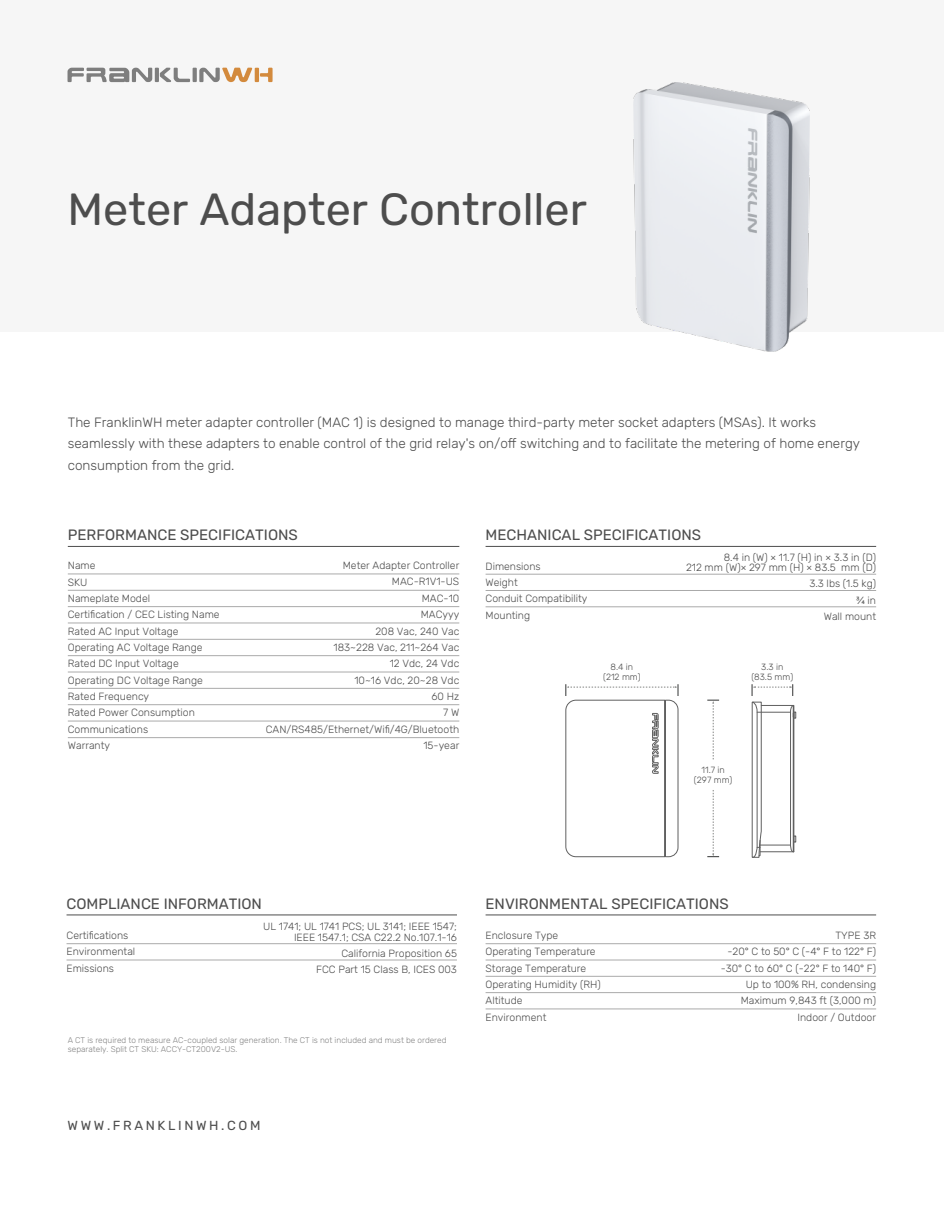
<style>
.page{position:relative;width:944px;height:1214px;background:#fff}
.page>*{position:absolute;margin:0;border:0;box-sizing:border-box;transform-origin:0 0}
.t1{font:45px "Rubik";color:#4d4d4d}
.t2{font:15px "Rubik";color:#4d4d4d}
.t3{font:300 13.5px/21px "Rubik";color:#4d4d4d}
.t4{font:13.05px "Rubik";letter-spacing:.2em;color:#4d4d4d}
.t5{font:300 10.5px/16.4px "Rubik";color:#4d4d4d;text-align:right}
.t6{font:300 9px/10.6px "Rubik";color:#4d4d4d;text-align:center}
.t7{font:300 8.25px/9px "Rubik";color:#858585}
</style>
<div class="page">
<div style="left:0;top:0;width:944px;height:332px;background:#f4f4f4"></div>
<hr style="left:155px;top:68px;width:4px;height:14px;background:#7e7e7e">
<svg style="left:160px;top:68px;width:30px;height:14px"></svg>
<div style="left:192px;top:68px;width:5px;height:14px;background:#7e7e7e"></div>
<svg style="left:67px;top:68px;width:85px;height:14px"></svg>
<svg style="left:199px;top:68px;width:53px;height:14px"></svg>
<svg style="left:260px;top:68px;width:12px;height:14px"></svg>
<hr style="left:255px;top:68px;width:4px;height:14px;background:#d38a3d">
<hr style="left:68px;top:721px;width:391px;height:1px;background:#aaa">
<hr style="left:68px;top:737px;width:391px;height:1px;background:#aaa">
<hr style="left:68px;top:606px;width:391px;height:1px;background:#aaa">
<hr style="left:68px;top:622px;width:391px;height:1px;background:#aaa">
<hr style="left:68px;top:590px;width:391px;height:1px;background:#aaa">
<hr style="left:68px;top:573px;width:391px;height:1px;background:#aaa">
<hr style="left:68px;top:639px;width:391px;height:1px;background:#aaa">
<hr style="left:68px;top:655px;width:391px;height:1px;background:#aaa">
<hr style="left:68px;top:671px;width:391px;height:1px;background:#aaa">
<hr style="left:68px;top:688px;width:391px;height:1px;background:#aaa">
<hr style="left:68px;top:704px;width:391px;height:1px;background:#aaa">
<hr style="left:68px;top:546px;width:391px;height:1px;background:#4d4d4d">
<hr style="left:485px;top:590px;width:391px;height:1px;background:#aaa">
<hr style="left:485px;top:606px;width:391px;height:1px;background:#aaa">
<hr style="left:485px;top:574px;width:391px;height:1px;background:#aaa">
<hr style="left:485px;top:546px;width:391px;height:1px;background:#4d4d4d">
<hr style="left:485px;top:959px;width:391px;height:1px;background:#aaa">
<hr style="left:485px;top:976px;width:391px;height:1px;background:#aaa">
<hr style="left:485px;top:943px;width:391px;height:1px;background:#aaa">
<hr style="left:485px;top:992px;width:391px;height:1px;background:#aaa">
<hr style="left:485px;top:1008px;width:391px;height:1px;background:#aaa">
<hr style="left:485px;top:914px;width:391px;height:1px;background:#4d4d4d">
<hr style="left:66px;top:959px;width:391px;height:1px;background:#aaa">
<hr style="left:66px;top:943px;width:391px;height:1px;background:#aaa">
<hr style="left:66px;top:914px;width:391px;height:1px;background:#4d4d4d">
<svg style="left:707px;top:700px;width:12px;height:60px"></svg>
<svg style="left:707px;top:790px;width:12px;height:67px"></svg>
<svg style="left:565px;top:684px;width:113px;height:173px"></svg>
<svg style="left:751px;top:684px;width:45px;height:173px"></svg>
<img style="left:633px;top:82px;width:176px;height:269px">
<h1 class="t1" style="left:67px;top:184px;width:521px">Meter Adapter Controller</h1>
<p class="t3" style="left:68px;top:412px;width:793px">The FranklinWH meter adapter controller (MAC 1) is designed to manage third-party meter socket adapters (MSAs). It works seamlessly with these adapters to enable control of the grid relay's on/off switching and to facilitate the metering of home energy consumption from the grid.</p>
<h2 class="t2" style="left:68px;top:526px;width:232px">PERFORMANCE SPECIFICATIONS</h2>
<p class="t5" style="left:68px;top:557px;width:153px;text-align:left">Name<br>SKU<br>Nameplate Model<br>Certification / CEC Listing Name<br>Rated AC Input Voltage<br>Operating AC Voltage Range<br>Rated DC Input Voltage<br>Operating DC Voltage Range<br>Rated Frequency<br>Rated Power Consumption<br>Communications<br>Warranty</p>
<p class="t5" style="left:266px;top:557px;width:195px">Meter Adapter Controller<br>MAC-R1V1-US<br>MAC-10<br>MACyyy<br>208 Vac, 240 Vac<br>183~228 Vac, 211~264 Vac<br>12 Vdc, 24 Vdc<br>10~16 Vdc, 20~28 Vdc<br>60 Hz<br>7 W<br>CAN/RS485/Ethernet/Wifi/4G/Bluetooth<br>15-year</p>
<h2 class="t2" style="left:485px;top:526px;width:217px">MECHANICAL SPECIFICATIONS</h2>
<p class="t5" style="left:485px;top:558px;width:103px;text-align:left">Dimensions<br>Weight<br>Conduit Compatibility<br>Mounting</p>
<p class="t5" style="left:686px;top:552px;width:192px;line-height:10.5px">8.4 in (W) × 11.7 (H) in × 3.3 in (D)<br>212 mm (W)× 297 mm (H) × 83.5 mm (D)</p>
<p class="t5" style="left:809px;top:576px;width:68px">3.3 lbs (1.5 kg) ¾ in<br>Wall mount</p>
<p class="t6" style="left:603px;top:661px;width:39px">8.4 in (212 mm)</p>
<p class="t6" style="left:751px;top:661px;width:43px">3.3 in (83.5 mm)</p>
<p class="t6" style="left:694px;top:764px;width:40px">11.7 in (297 mm)</p>
<h2 class="t2" style="left:66px;top:895px;width:197px">COMPLIANCE INFORMATION</h2>
<p class="t5" style="left:66px;top:927px;width:70px;text-align:left">Certifications<br>Environmental<br>Emissions</p>
<p class="t5" style="left:263px;top:921px;width:195px;line-height:10.5px">UL 1741; UL 1741 PCS; UL 3141; IEEE 1547;<br>IEEE 1547.1; CSA C22.2 No.107.1-16</p>
<p class="t5" style="left:316px;top:945px;width:142px">California Proposition 65<br>FCC Part 15 Class B, ICES 003</p>
<p class="t7" style="left:68px;top:1036px;width:380px">A CT is required to measure AC-coupled solar generation. The CT is not included and must be ordered separately. Split CT SKU: ACCY-CT200V2-US.</p>
<p class="t4" style="left:68px;top:1118px;width:194px">WWW.FRANKLINWH.COM</p>
<h2 class="t2" style="left:485px;top:895px;width:245px">ENVIRONMENTAL SPECIFICATIONS</h2>
<p class="t5" style="left:485px;top:927px;width:117px;text-align:left">Enclosure Type<br>Operating Temperature<br>Storage Temperature<br>Operating Humidity (RH)<br>Altitude<br>Environment</p>
<p class="t5" style="left:720px;top:927px;width:157px">TYPE 3R<br>-20° C to 50° C (-4° F to 122° F) -30° C to 60° C (-22° F to 140° F)<br>Up to 100% RH, condensing<br>Maximum 9,843 ft (3,000 m)<br>Indoor / Outdoor</p>
</div>
